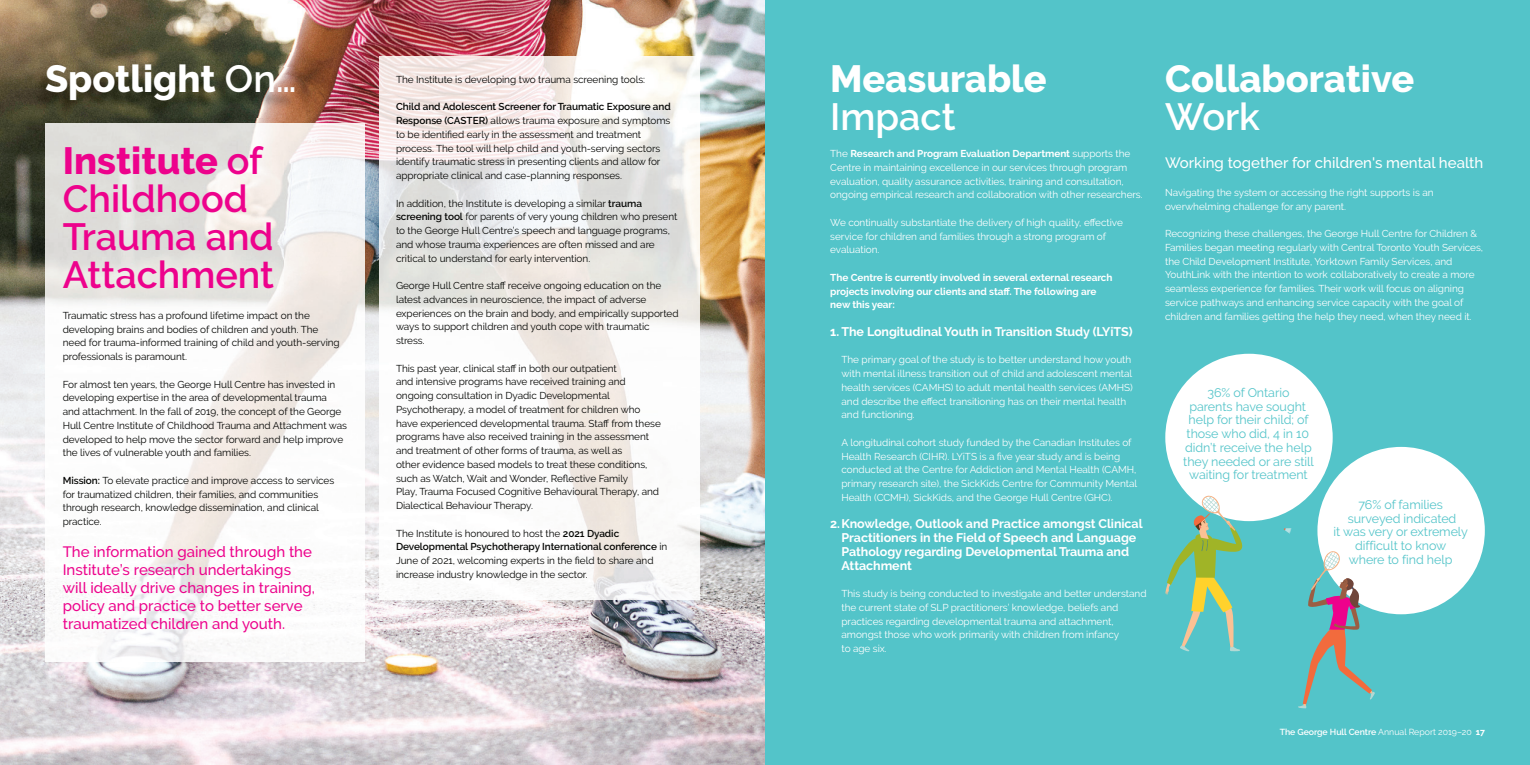
<style>
.page{position:relative;width:1530px;height:765px;background:#fff}
.page>*{position:absolute;margin:0;border:0;box-sizing:border-box;transform-origin:0 0}
.t1{font:600 37.75px/37.8px "Raleway";color:#ed028c}
.t2{font:800 37.75px "Raleway";color:#fff}
.t3{font:600 37.75px "Raleway";color:#fff}
.t4{font:500 15px/18px "Raleway";color:#ed028c}
.t5{font:500 15px "Raleway";color:#fff}
.t6{font:12.5px/13.8px "Raleway";letter-spacing:-.005em;color:#53c4c9;text-align:center}
.t7{font:700 12.5px/13.8px "Raleway";letter-spacing:-.005em;color:#fff}
.t8{font:10px/13.8px "Raleway";letter-spacing:-.005em;color:#040503}
.t9{font:10px/13.8px "Raleway";letter-spacing:-.005em;color:#fff}
.t10{font:700 10px/13.8px "Raleway";letter-spacing:-.005em;color:#fff}
.t11{font:600 8.75px "Raleway";letter-spacing:-.005em;color:#fff}
.s1{font-weight:600}
.s2{font-weight:700}
.s3{font-weight:800}
.s4{font-weight:400}
</style>
<div class="page">
<img style="left:0;top:0;width:765px;height:765px">
<img style="left:45px;top:123px;width:320px;height:538px">
<img style="left:380px;top:56px;width:320px;height:543px">
<div style="left:766px;top:0;width:764px;height:765px;background:#53c4c9"></div>
<img style="left:33px;top:68px;width:262px;height:50px">
<div style="left:1165px;top:354px;width:168px;height:167px;background:#fff;border-radius:50%"></div>
<div style="left:1317px;top:447px;width:168px;height:167px;background:#fff;border-radius:50%"></div>
<svg style="left:1298px;top:551px;width:77px;height:157px"></svg>
<svg style="left:1165px;top:495px;width:78px;height:156px"></svg>
<svg style="left:1284px;top:528px;width:8px;height:6px"></svg>
<h1 class="t2" style="left:45px;top:57px;width:253px">Spotlight <span class="s1">On…</span></h1>
<h1 class="t2" style="left:830px;top:57px;width:218px">Measurable</h1>
<h1 class="t3" style="left:830px;top:95px;width:127px">Impact</h1>
<p class="t9" style="left:830px;top:147px;width:314px">The <span class="s2">Research and Program Evaluation Department</span> supports the Centre in maintaining excellence in our services through program evaluation, quality assurance activities, training and consultation, ongoing empirical research and collaboration with other researchers.</p>
<p class="t9" style="left:830px;top:215px;width:294px">We continually substantiate the delivery of high quality, effective service for children and families through a strong program of evaluation.</p>
<p class="t10" style="left:830px;top:270px;width:284px">The Centre is currently involved in several external research projects involving our clients and staff. The following are new this year:</p>
<p class="t7" style="left:830px;top:325px;width:304px">1. The Longitudinal Youth in Transition Study (LYiTS)</p>
<p class="t9" style="left:842px;top:353px;width:293px">The primary goal of the study is to better understand how youth with mental illness transition out of child and adolescent mental health services (CAMHS) to adult mental health services (AMHS) and describe the effect transitioning has on their mental health and functioning.</p>
<p class="t9" style="left:842px;top:435px;width:297px">A longitudinal cohort study funded by the Canadian Institutes of Health Research (CIHR). LYiTS is a five year study and is being conducted at the Centre for Addiction and Mental Health (CAMH, primary research site), the SickKids Centre for Community Mental Health (CCMH), SickKids, and the George Hull Centre (GHC).</p>
<p class="t7" style="left:842px;top:517px;width:303px;text-indent:-11px">2. Knowledge, Outlook and Practice amongst Clinical Practitioners in the Field of Speech and Language Pathology regarding Developmental Trauma and Attachment</p>
<p class="t9" style="left:842px;top:587px;width:307px">This study is being conducted to investigate and better understand the current state of SLP practitioners’ knowledge, beliefs and practices regarding developmental trauma and attachment, amongst those who work primarily with children from infancy<br>to age six.</p>
<p class="t8" style="left:396px;top:73px;width:251px">The Institute is developing two trauma screening tools:</p>
<p class="t8" style="left:396px;top:100px;width:276px"><span class="s1">Child and Adolescent Screener for Traumatic Exposure and Response (CASTER)</span> allows trauma exposure and symptoms to be identified early in the assessment and treatment process. The tool will help child and youth-serving sectors identify traumatic stress in presenting clients and allow for appropriate clinical and case-planning responses.</p>
<p class="t8" style="left:396px;top:196px;width:283px">In addition, the Institute is developing a similar <span class="s1">trauma screening tool</span> for parents of very young children who present to the George Hull Centre’s speech and language programs, and whose trauma experiences are often missed and are critical to understand for early intervention.</p>
<p class="t8" style="left:396px;top:279px;width:284px">George Hull Centre staff receive ongoing education on the latest advances in neuroscience, the impact of adverse experiences on the brain and body, and empirically supported ways to support children and youth cope with traumatic stress.</p>
<p class="t8" style="left:396px;top:361px;width:266px">This past year, clinical staff in both our outpatient<br>and intensive programs have received training and ongoing consultation in Dyadic Developmental Psychotherapy, a model of treatment for children who have experienced developmental trauma. Staff from these programs have also received training in the assessment and treatment of other forms of trauma, as well as<br>other evidence based models to treat these conditions, such as Watch, Wait and Wonder, Reflective Family<br>Play, Trauma Focused Cognitive Behavioural Therapy, and Dialectical Behaviour Therapy.</p>
<p class="t8" style="left:396px;top:526px;width:273px">The Institute is honoured to host the <span class="s1">2021 Dyadic Developmental Psychotherapy International conference</span> in June of 2021, welcoming experts in the field to share and increase industry knowledge in the sector.</p>
<h1 class="t1" style="left:63px;top:142px;width:213px"><span class="s3">Institute</span> of<br>Childhood<br>Trauma and<br>Attachment</h1>
<p class="t8" style="left:63px;top:309px;width:279px">Traumatic stress has a profound lifetime impact on the developing brains and bodies of children and youth. The need for trauma-informed training of child and youth-serving professionals is paramount.</p>
<p class="t8" style="left:63px;top:377px;width:286px">For almost ten years, the George Hull Centre has invested in developing expertise in the area of developmental trauma<br>and attachment. In the fall of 2019, the concept of the George Hull Centre Institute of Childhood Trauma and Attachment was developed to help move the sector forward and help improve the lives of vulnerable youth and families.</p>
<p class="t8" style="left:63px;top:474px;width:273px"><span class="s1">Mission:</span> To elevate practice and improve access to services for traumatized children, their families, and communities through research, knowledge dissemination, and clinical practice.</p>
<h2 class="t4" style="left:63px;top:543px;width:254px">The information gained through the Institute’s research undertakings will ideally drive changes in training, policy and practice to better serve traumatized children and youth.</h2>
<h1 class="t2" style="left:1165px;top:57px;width:251px">Collaborative</h1>
<h1 class="t3" style="left:1165px;top:95px;width:96px">Work</h1>
<h2 class="t5" style="left:1165px;top:154px;width:320px">Working together for children's mental health</h2>
<p class="t9" style="left:1165px;top:185px;width:270px">Navigating the system or accessing the right supports is an overwhelming challenge for any parent.</p>
<p class="t9" style="left:1165px;top:227px;width:319px">Recognizing these challenges, the George Hull Centre for Children &amp; Families began meeting regularly with Central Toronto Youth Services, the Child Development Institute, Yorktown Family Services, and YouthLink with the intention to work collaboratively to create a more seamless experience for families. Their work will focus on aligning service pathways and enhancing service capacity with the goal of children and families getting the help they need, when they need it.</p>
<p class="t6" style="left:1183px;top:386px;width:132px">36% of Ontario<br>parents have sought help for their child; of those who did, 4 in 10 didn’t receive the help they needed or are still waiting for treatment</p>
<p class="t6" style="left:1334px;top:498px;width:136px">76% of families surveyed indicated<br>it was very or extremely difficult to know<br>where to find help</p>
<p class="t11" style="left:1280px;top:727px;width:207px">The George Hull Centre <span class="s4">Annual Report 2019–20</span> <span class="s2">17</span></p>
</div>
